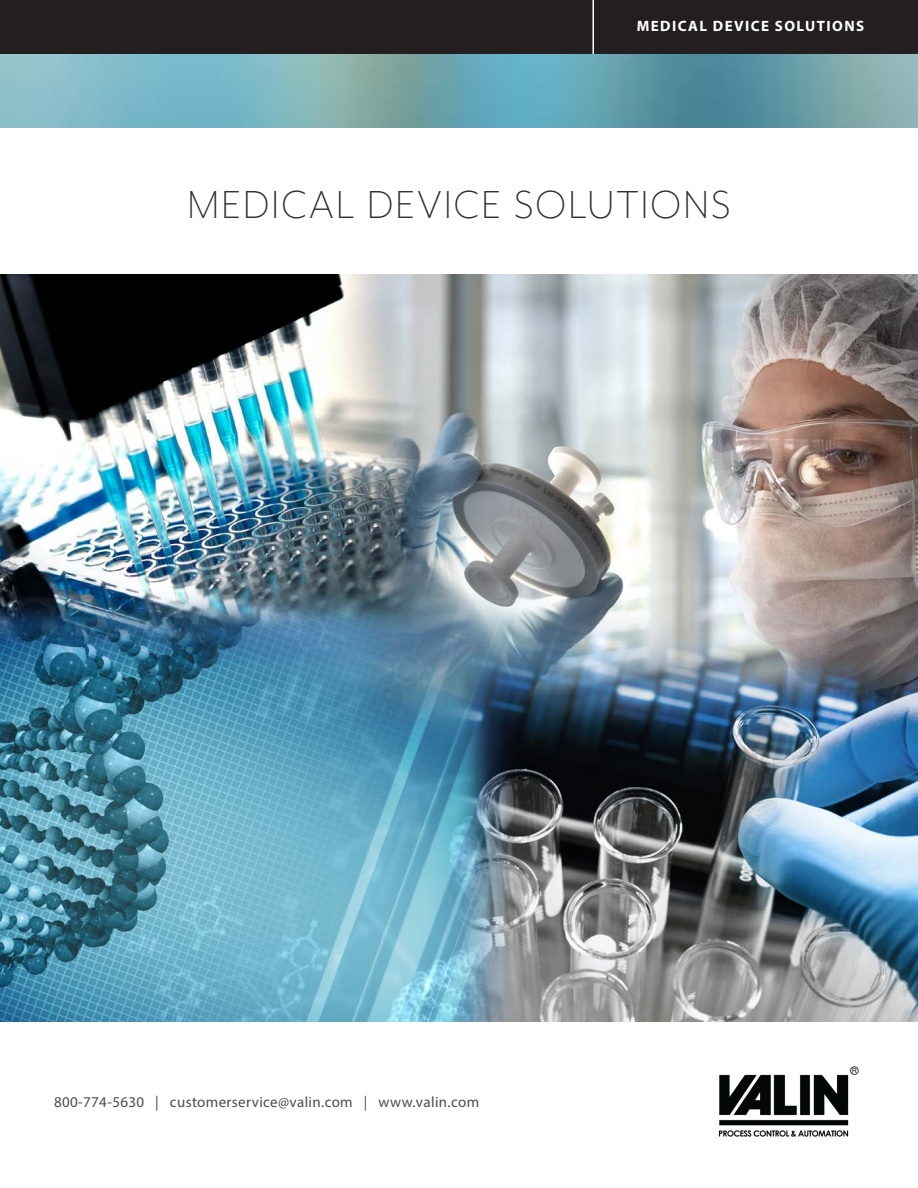
<style>
.page{position:relative;width:918px;height:1188px;background:#fff}
.page>*{position:absolute;margin:0;border:0;box-sizing:border-box;transform-origin:0 0}
.t1{font:300 45px "Mr Eaves XL Mod OT";letter-spacing:.05em;color:#312f30}
.t2{font:15px "Myriad Pro";letter-spacing:.025em;color:#4b4c4d}
.t3{font:700 15px "Myriad Pro";letter-spacing:.095em;color:#fff}
</style>
<div class="page">
<img style="left:0;top:54px;width:918px;height:74px">
<div style="left:0;top:0;width:918px;height:54px;background:#231f20"></div>
<img style="left:0;top:274px;width:918px;height:748px">
<img style="left:718px;top:1066px;width:141px;height:71px">
<hr style="left:592px;top:0;width:2px;height:54px;background:#fff">
<p class="t3" style="left:637px;top:16px;width:229px">MEDICAL DEVICE SOLUTIONS</p>
<p class="t1" style="left:188px;top:180px;width:544px">MEDICAL DEVICE SOLUTIONS</p>
<p class="t2" style="left:54px;top:1093px;width:427px">800-774-5630 | customerservice@valin.com | www.valin.com</p>
</div>
